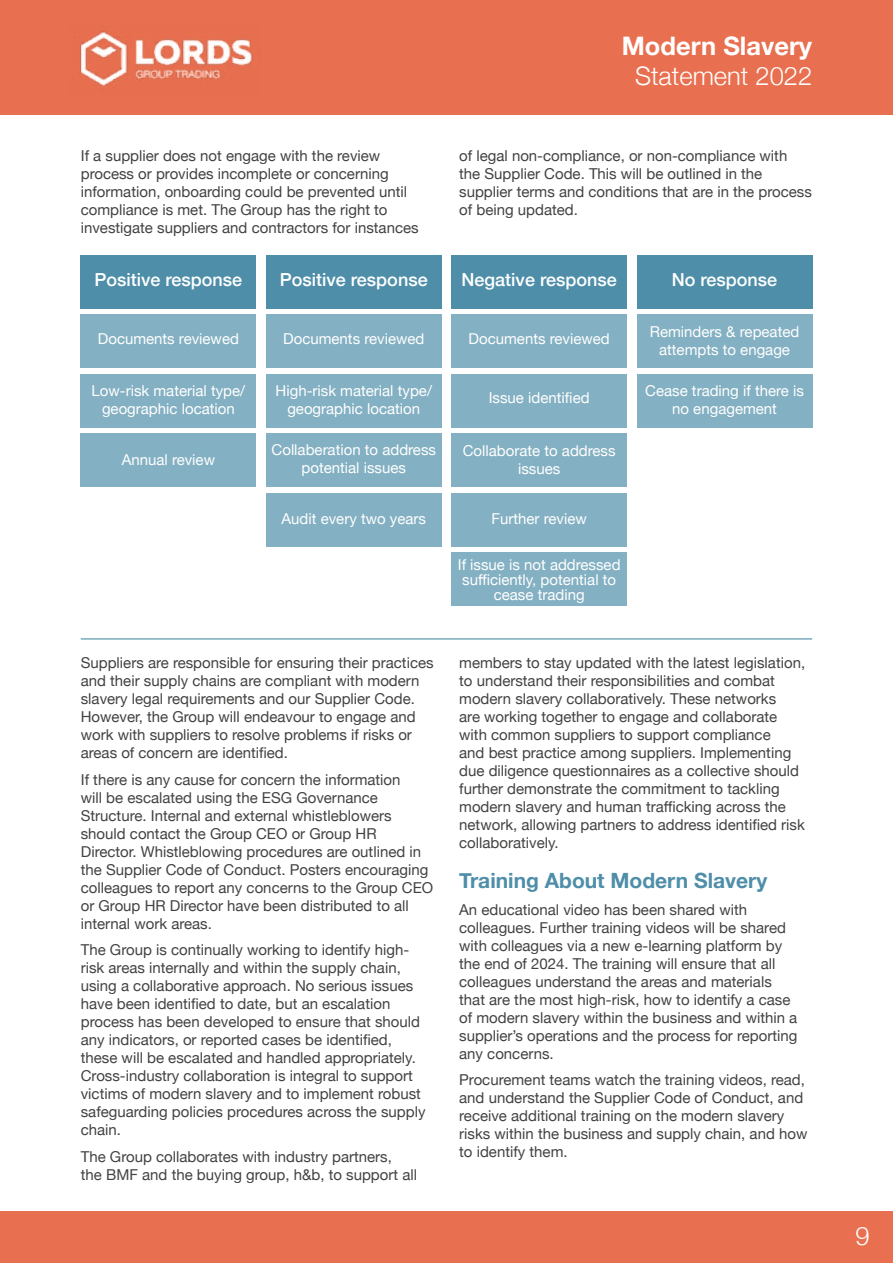
<style>
.page{position:relative;width:893px;height:1263px;background:#fff}
.page>*{position:absolute;margin:0;border:0;box-sizing:border-box;transform-origin:0 0}
.t1{font:300 25.5px "Helvetica Neue";color:#fff}
.t2{font:700 25.5px "Helvetica Neue";color:#fff}
.t3{font:700 21px "Helvetica Neue";color:#4e8ea9}
.t4{font:500 18px "Helvetica Neue";color:#fff}
.t5{font:15px/18px "Helvetica Neue";color:#424241}
.t6{font:15px/18px "Helvetica Neue";color:#fff;text-align:center}
</style>
<div class="page">
<div style="left:0;top:0;width:893px;height:115px;background:#e87050"></div>
<img style="left:72px;top:31px;width:181px;height:59px">
<div style="left:0;top:1212px;width:893px;height:51px;background:#e87050"></div>
<div style="left:81px;top:255px;width:175px;height:53px;background:#4e8ea9"></div>
<div style="left:266px;top:255px;width:175px;height:53px;background:#4e8ea9"></div>
<div style="left:452px;top:255px;width:175px;height:53px;background:#4e8ea9"></div>
<div style="left:637px;top:255px;width:175px;height:53px;background:#4e8ea9"></div>
<div style="left:81px;top:315px;width:175px;height:53px;background:#83b0c2"></div>
<div style="left:266px;top:315px;width:175px;height:53px;background:#83b0c2"></div>
<div style="left:452px;top:315px;width:175px;height:53px;background:#83b0c2"></div>
<div style="left:637px;top:315px;width:175px;height:53px;background:#83b0c2"></div>
<div style="left:81px;top:374px;width:175px;height:53px;background:#83b0c2"></div>
<div style="left:266px;top:374px;width:175px;height:53px;background:#83b0c2"></div>
<div style="left:452px;top:374px;width:175px;height:53px;background:#83b0c2"></div>
<div style="left:637px;top:374px;width:175px;height:53px;background:#83b0c2"></div>
<div style="left:81px;top:434px;width:175px;height:53px;background:#83b0c2"></div>
<div style="left:266px;top:434px;width:175px;height:53px;background:#83b0c2"></div>
<div style="left:452px;top:434px;width:175px;height:53px;background:#83b0c2"></div>
<div style="left:266px;top:493px;width:175px;height:53px;background:#83b0c2"></div>
<div style="left:452px;top:493px;width:175px;height:53px;background:#83b0c2"></div>
<div style="left:452px;top:553px;width:175px;height:53px;background:#83b0c2"></div>
<hr style="left:81px;top:638px;width:731px;height:1px;background:#4e8ea9">
<h1 class="t2" style="left:622px;top:26px;width:192px">Modern Slavery</h1>
<h1 class="t1" style="left:635px;top:55px;width:179px">Statement 2022</h1>
<p class="t5" style="left:81px;top:148px;width:339px">If a supplier does not engage with the review process or provides incomplete or concerning information, onboarding could be prevented until compliance is met. The Group has the right to investigate suppliers and contractors for instances</p>
<p class="t5" style="left:459px;top:148px;width:354px">of legal non-compliance, or non-compliance with the Supplier Code. This will be outlined in the supplier terms and conditions that are in the process of being updated.</p>
<p class="t4" style="left:95px;top:265px;width:149px">Positive response</p>
<p class="t4" style="left:280px;top:265px;width:149px">Positive response</p>
<p class="t4" style="left:462px;top:265px;width:157px">Negative response</p>
<p class="t4" style="left:672px;top:265px;width:107px">No response</p>
<p class="t6" style="left:98px;top:330px;width:143px">Documents reviewed</p>
<p class="t6" style="left:283px;top:330px;width:143px">Documents reviewed</p>
<p class="t6" style="left:469px;top:330px;width:143px">Documents reviewed</p>
<p class="t6" style="left:650px;top:323px;width:151px">Reminders &amp; repeated attempts to engage</p>
<p class="t6" style="left:92px;top:382px;width:155px">Low-risk material type/ geographic location</p>
<p class="t6" style="left:489px;top:390px;width:102px">Issue identified</p>
<p class="t6" style="left:645px;top:383px;width:160px">Cease trading if there is no engagement</p>
<p class="t6" style="left:276px;top:382px;width:158px">High-risk material type/ geographic location</p>
<p class="t6" style="left:122px;top:451px;width:95px">Annual review</p>
<p class="t6" style="left:272px;top:442px;width:166px">Collaberation to address potential issues</p>
<p class="t6" style="left:463px;top:443px;width:154px">Collaborate to address issues</p>
<p class="t6" style="left:282px;top:511px;width:146px">Audit every two years</p>
<p class="t6" style="left:492px;top:511px;width:97px">Further review</p>
<p class="t6" style="left:458px;top:558px;width:164px;line-height:15px">If issue is not addressed sufficiently, potential to cease trading</p>
<p class="t5" style="left:81px;top:655px;width:354px">Suppliers are responsible for ensuring their practices and their supply chains are compliant with modern slavery legal requirements and our Supplier Code.<br>However, the Group will endeavour to engage and work with suppliers to resolve problems if risks or areas of concern are identified.</p>
<p class="t5" style="left:81px;top:771px;width:354px">If there is any cause for concern the information<br>will be escalated using the ESG Governance Structure. Internal and external whistleblowers should contact the Group CEO or Group HR Director. Whistleblowing procedures are outlined in the Supplier Code of Conduct. Posters encouraging colleagues to report any concerns to the Group CEO or Group HR Director have been distributed to all internal work areas.</p>
<p class="t5" style="left:81px;top:942px;width:346px">The Group is continually working to identify high&shy;risk areas internally and within the supply chain, using a collaborative approach. No serious issues have been identified to date, but an escalation process has been developed to ensure that should any indicators, or reported cases be identified, these will be escalated and handled appropriately.<br>Cross-industry collaboration is integral to support victims of modern slavery and to implement robust safeguarding policies procedures across the supply chain.</p>
<p class="t5" style="left:81px;top:1148px;width:338px">The Group collaborates with industry partners,<br>the BMF and the buying group, h&amp;b, to support all</p>
<p class="t5" style="left:459px;top:655px;width:347px">members to stay updated with the latest legislation, to understand their responsibilities and combat modern slavery collaboratively. These networks<br>are working together to engage and collaborate with common suppliers to support compliance<br>and best practice among suppliers. Implementing due diligence questionnaires as a collective should further demonstrate the commitment to tackling modern slavery and human trafficking across the network, allowing partners to address identified risk collaboratively.</p>
<h2 class="t3" style="left:459px;top:864px;width:310px">Training About Modern Slavery</h2>
<p class="t5" style="left:459px;top:901px;width:340px">An educational video has been shared with colleagues. Further training videos will be shared with colleagues via a new e-learning platform by the end of 2024. The training will ensure that all colleagues understand the areas and materials that are the most high-risk, how to identify a case of modern slavery within the business and within a supplier’s operations and the process for reporting any concerns.</p>
<p class="t5" style="left:459px;top:1072px;width:350px">Procurement teams watch the training videos, read, and understand the Supplier Code of Conduct, and receive additional training on the modern slavery risks within the business and supply chain, and how to identify them.</p>
<h1 class="t1" style="left:855px;top:1215px;width:16px">9</h1>
</div>
